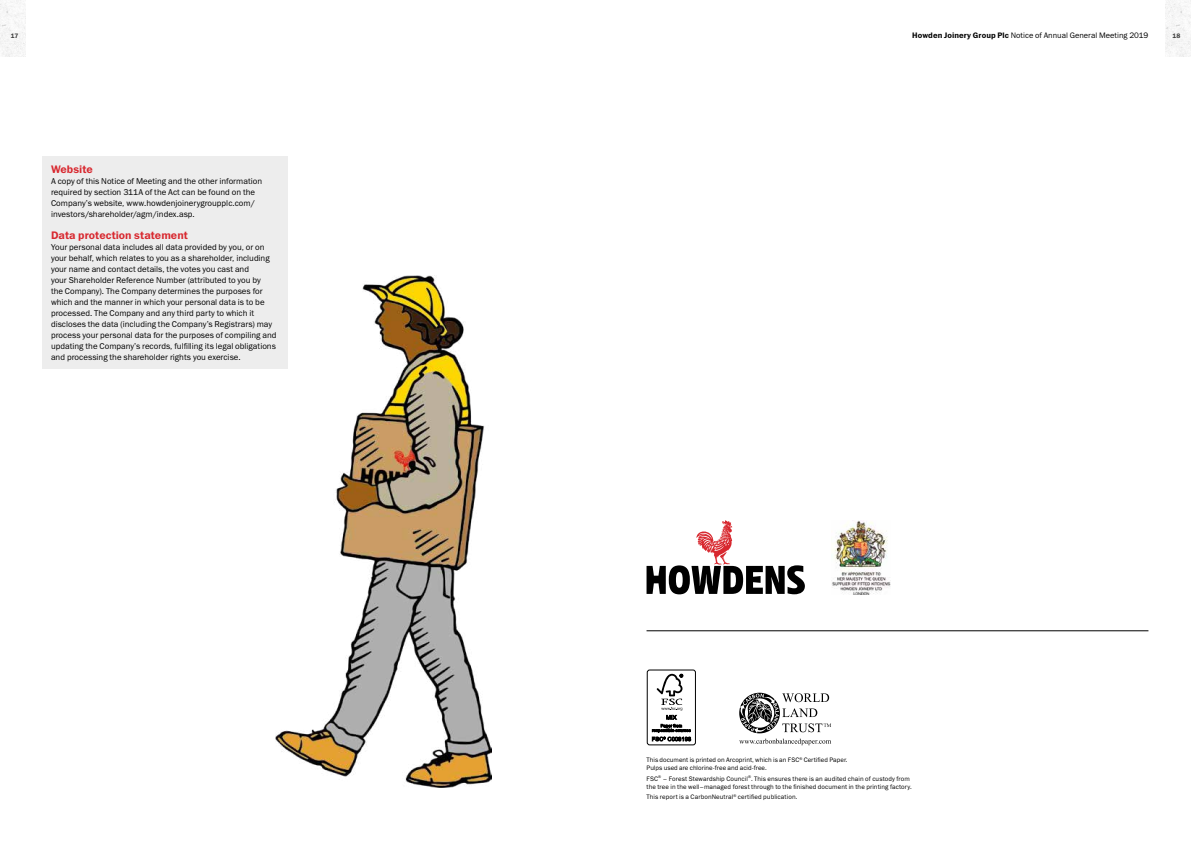
<style>
.page{position:relative;width:1191px;height:842px;background:#fff}
.page>*{position:absolute;margin:0;border:0;box-sizing:border-box;transform-origin:0 0}
.t1{font:600 11px "Franklin Gothic ITC";letter-spacing:.005em;color:#d8282f}
.t2{font:8.5px/11px "Franklin Gothic ITC";color:#000}
.t3{font:8px "Franklin Gothic ITC";letter-spacing:.005em;color:#000}
.t4{font:6.5px/8px "Franklin Gothic ITC";letter-spacing:.015em;color:#000}
.t5{font:600 6.5px "Franklin Gothic ITC";color:#3c3c3b}
.s1{font-weight:600}
</style>
<div class="page">
<div style="left:43px;top:156px;width:245px;height:212px;background:#ededed"></div>
<img style="left:276px;top:275px;width:216px;height:513px">
<div style="left:647px;top:670px;width:48px;height:75px;border:1px solid #000;border-radius:2px"></div>
<svg style="left:652px;top:674px;width:39px;height:67px"></svg>
<svg style="left:739px;top:739px;width:92px;height:6px"></svg>
<svg style="left:739px;top:693px;width:92px;height:40px"></svg>
<svg style="left:646px;top:520px;width:159px;height:74px"></svg>
<img style="left:832px;top:520px;width:58px;height:74px">
<hr style="left:646px;top:630px;width:502px;height:1px;background:#000">
<img style="left:1165px;top:0;width:26px;height:57px">
<img style="left:0;top:0;width:26px;height:57px">
<p class="t5" style="left:11px;top:32px;width:9px">17</p>
<p class="t3" style="left:912px;top:31px;width:238px"><span class="s1">Howden Joinery Group Plc</span> Notice of Annual General Meeting 2019</p>
<p class="t5" style="left:1172px;top:32px;width:10px">18</p>
<p class="t1" style="left:51px;top:163px;width:43px">Website</p>
<p class="t2" style="left:51px;top:176px;width:213px">A copy of this Notice of Meeting and the other information required by section 311A of the Act can be found on the Company’s website, www.howdenjoinerygroupplc.com/ investors/shareholder/agm/index.asp.</p>
<p class="t1" style="left:51px;top:228px;width:138px">Data protection statement</p>
<p class="t2" style="left:51px;top:241px;width:227px">Your personal data includes all data provided by you, or on your behalf, which relates to you as a shareholder, including your name and contact details, the votes you cast and<br>your Shareholder Reference Number (attributed to you by<br>the Company). The Company determines the purposes for which and the manner in which your personal data is to be processed. The Company and any third party to which it discloses the data (including the Company’s Registrars) may process your personal data for the purposes of compiling and updating the Company’s records, fulfilling its legal obligations and processing the shareholder rights you exercise.</p>
<p class="t4" style="left:646px;top:755px;width:203px">This document is printed on Arcoprint, which is an FSC<sup>®</sup> Certified Paper.<br>Pulps used are chlorine-free and acid-free.</p>
<p class="t4" style="left:646px;top:774px;width:267px">FSC<sup>®</sup> – Forest Stewardship Council<sup>®</sup>. This ensures there is an audited chain of custody from the tree in the well–managed forest through to the finished document in the printing factory.</p>
<p class="t4" style="left:646px;top:793px;width:152px">This report is a CarbonNeutral<sup>®</sup> certified publication.</p>
</div>
